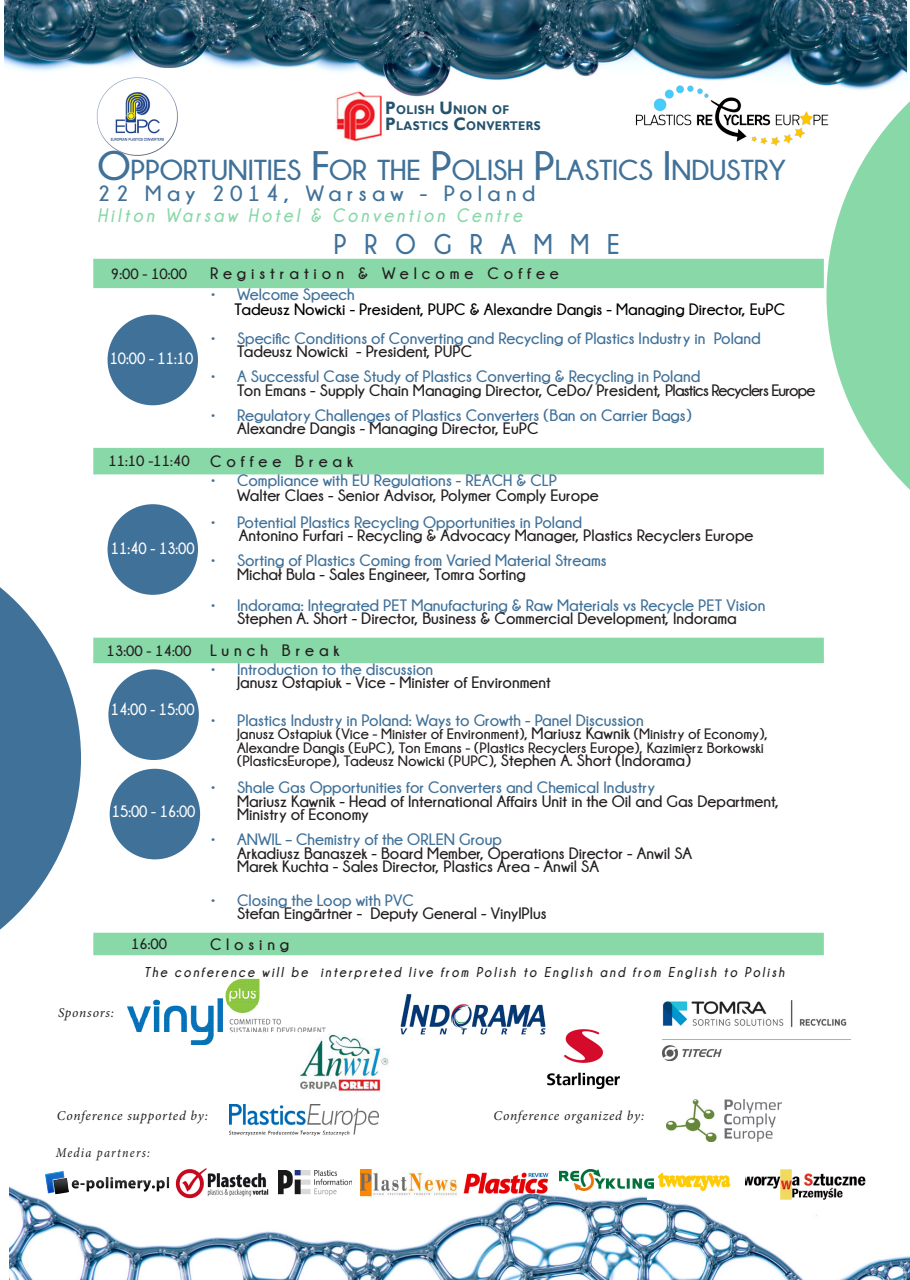
<style>
.page{position:relative;width:910px;height:1280px;background:#fff}
.page>*{position:absolute;margin:0;border:0;box-sizing:border-box;transform-origin:0 0}
.t1{font:700 28.8px "Champagne&Limousines";letter-spacing:-.005em;color:#407199}
.t2{font:700 28.5px "Champagne&Limousines";letter-spacing:.7em;color:#407199;scale:.9 1}
.t3{font:700 22.05px "Champagne&Limousines";letter-spacing:.24em;color:#407199}
.t4{font:italic 700 19.5px "Champagne&Limousines";letter-spacing:.19em;color:#88d8a8;scale:.9 1}
.t5{font:700 16.5px/13.5px "Champagne&Limousines";color:#231f20}
.t6{font:700 16.5px/13.5px "Champagne&Limousines";color:#407199}
.t7{font:700 16.5px "Champagne&Limousines";color:#000}
.t8{font:700 16.5px "Champagne&Limousines";letter-spacing:.3em;color:#231f20}
.t9{font:700 16.5px "Champagne&Limousines";color:#fff;scale:.9 1}
.t10{font:700 16.5px "Champagne&Limousines";letter-spacing:.29em;color:#231f20}
.t11{font:700 15px/13.5px "Champagne&Limousines";color:#231f20}
.t12{font:italic 700 14.25px "Champagne&Limousines";letter-spacing:.17em;color:#231f20;scale:.9 1}
.t13{font:italic 13.5px "Minion Pro";letter-spacing:.055em;color:#231f20}
.t14{font:italic 13.5px "Minion Pro";letter-spacing:.105em;color:#231f20;scale:.9 1}
.t15{font:700 12.6px/16.5px "Gill Sans";letter-spacing:.03em;color:#25536d;scale:.9 1}
.s1{font-size:18px}
.s2{font-size:41.1px}
.s3{color:#231f20}
.s4{color:#407199}
.s5{font-size:16.5px}
</style>
<div class="page">
<svg style="left:0;top:587px;width:81px;height:343px"></svg>
<svg style="left:826px;top:19px;width:84px;height:471px"></svg>
<img style="left:9px;top:1183px;width:901px;height:97px">
<img style="left:5px;top:0;width:901px;height:101px">
<img style="left:624px;top:70px;width:217px;height:97px">
<img style="left:72px;top:68px;width:109px;height:88px">
<img style="left:329px;top:90px;width:60px;height:52px">
<img style="left:173px;top:1168px;width:99px;height:33px">
<img style="left:744px;top:1170px;width:122px;height:29px">
<img style="left:648px;top:1172px;width:96px;height:27px">
<img style="left:360px;top:1170px;width:99px;height:27px">
<img style="left:559px;top:1170px;width:95px;height:20px">
<img style="left:279px;top:1171px;width:73px;height:24px">
<img style="left:463px;top:1172px;width:86px;height:21px">
<img style="left:42px;top:1168px;width:134px;height:31px">
<svg style="left:93px;top:259px;width:731px;height:696px"></svg>
<div style="left:108px;top:315px;width:90px;height:90px;background:#407199;border-radius:50%"></div>
<div style="left:108px;top:504px;width:90px;height:91px;background:#407199;border-radius:50%"></div>
<div style="left:108px;top:669px;width:91px;height:91px;background:#407199;border-radius:50%"></div>
<div style="left:110px;top:769px;width:90px;height:90px;background:#407199;border-radius:50%"></div>
<img style="left:127px;top:979px;width:208px;height:66px">
<img style="left:666px;top:1100px;width:115px;height:41px">
<img style="left:289px;top:1035px;width:100px;height:57px">
<img style="left:370px;top:994px;width:176px;height:45px">
<img style="left:663px;top:1000px;width:188px;height:61px">
<img style="left:548px;top:1029px;width:71px;height:59px">
<img style="left:230px;top:1105px;width:149px;height:31px">
<p class="t15" style="left:385px;top:101px;width:174px"><span class="s1">P</span>OLISH <span class="s1">U</span>NION OF<br><span class="s1">P</span>LASTICS <span class="s1">C</span>ONVERTERS</p>
<p class="t1" style="left:98px;top:154px;width:690px"><span class="s2">O</span>PPORTUNITIES <span class="s2">F</span>OR THE <span class="s2">P</span>OLISH <span class="s2">P</span>LASTICS <span class="s2">I</span> NDUSTRY</p>
<p class="t3" style="left:98px;top:181px;width:439px">22 May 2014, Warsaw - Poland</p>
<p class="t4" style="left:98px;top:205px;width:473px">Hilton Warsaw Hotel &amp; Convention Centre</p>
<p class="t2" style="left:334px;top:228px;width:319px">PROGRAMME</p>
<p class="t11" style="left:111px;top:267px;width:78px">9:00 - 10:00</p>
<p class="t8" style="left:210px;top:264px;width:350px">Registration &amp; Welcome Coffee</p>
<p class="t6" style="left:210px;top:287px;width:146px">• Welcome Speech</p>
<p class="t7" style="left:235px;top:300px;width:552px">Tadeusz Nowicki - President, PUPC &amp; Alexandre Dangis - Managing Director, EuPC</p>
<p class="t6" style="left:237px;top:331px;width:525px;text-indent:-27px">• Specific Conditions of Converting and Recycling of Plastics Industry in Poland<br><span class="s3">Tadeusz Nowicki - President, PUPC</span></p>
<p class="t5" style="left:237px;top:370px;width:580px;text-indent:-27px"><span class="s4">• A Successful Case Study of Plastics Converting &amp; Recycling in Poland<br></span>Ton Emans - Supply Chain Managing Director, CeDo/ President, Plastics Recyclers Europe</p>
<p class="t6" style="left:237px;top:408px;width:456px;text-indent:-27px">• Regulatory Challenges of Plastics Converters (Ban on Carrier Bags)<br><span class="s3">Alexandre Dangis - Managing Director, EuPC</span></p>
<p class="t11" style="left:108px;top:454px;width:83px">11:10 -11:40</p>
<p class="t8" style="left:210px;top:452px;width:145px">Coffee Break</p>
<p class="t5" style="left:237px;top:473px;width:363px;line-height:15px;text-indent:-27px"><span class="s4">• Compliance with EU Regulations - REACH &amp; CLP<br></span>Walter Claes - Senior Advisor, Polymer Comply Europe</p>
<p class="t6" style="left:210px;top:515px;width:373px">• Potential Plastics Recycling Opportunities in Poland</p>
<p class="t5" style="left:239px;top:528px;width:516px">Antonino Furfari - Recycling &amp; Advocacy Manager, Plastics Recyclers Europe</p>
<p class="t6" style="left:237px;top:554px;width:371px;text-indent:-27px">• Sorting of Plastics Coming from Varied Material Streams<br><span class="s3">Michał Bula - Sales Engineer, Tomra Sorting</span></p>
<p class="t6" style="left:210px;top:598px;width:557px;text-align:center">• Indorama: Integrated PET Manufacturing &amp; Raw Materials vs Recycle PET Vision<br><span class="s3">Stephen A. Short - Director, Business &amp; Commercial Development, Indorama</span></p>
<p class="t11" style="left:107px;top:644px;width:86px">13:00 - 14:00</p>
<p class="t8" style="left:210px;top:641px;width:131px">Lunch Break</p>
<p class="t5" style="left:237px;top:662px;width:315px;text-indent:-27px"><span class="s4">• Introduction to the discussion<br></span>Janusz Ostapiuk - Vice - Minister of Environment</p>
<p class="t6" style="left:210px;top:713px;width:435px">• Plastics Industry in Poland: Ways to Growth - Panel Discussion</p>
<p class="t11" style="left:237px;top:727px;width:532px">Janusz Ostapiuk (Vice - Minister of Environment), <span class="s5">Mariusz Kawnik</span> (Ministry of Economy),<br>Alexandre Dangis (EuPC), Ton Emans - (Plastics Recyclers Europe), Kazimierz Borkowski (PlasticsEurope), Tadeusz Nowicki (PUPC), <span class="s5">Stephen A. Short (Indorama)</span></p>
<p class="t5" style="left:237px;top:781px;width:543px;text-indent:-27px"><span class="s4">• Shale Gas Opportunities for Converters and Chemical Industry<br></span>Mariusz Kawnik - Head of International Affairs Unit in the Oil and Gas Department,<br>Ministry of Economy</p>
<p class="t5" style="left:237px;top:833px;width:457px;text-indent:-27px"><span class="s4">• ANWIL – Chemistry of the ORLEN Group<br></span>Arkadiusz Banaszek - Board Member, Operations Director - Anwil SA<br>Marek Kuchta - Sales Director, Plastics Area - Anwil SA</p>
<p class="t5" style="left:237px;top:893px;width:311px;text-indent:-27px"><span class="s4">• Closing the Loop with PVC<br></span>Stefan Eingärtner - Deputy General - VinylPlus</p>
<p class="t11" style="left:131px;top:937px;width:38px">16:00</p>
<p class="t10" style="left:210px;top:935px;width:81px">Closing</p>
<p class="t12" style="left:144px;top:964px;width:713px">The conference will be interpreted live from Polish to English and from English to Polish</p>
<p class="t9" style="left:110px;top:350px;width:95px">10:00 - 11:10</p>
<p class="t9" style="left:111px;top:539px;width:95px">11:40 - 13:00</p>
<p class="t9" style="left:111px;top:700px;width:95px">14:00 - 15:00</p>
<p class="t9" style="left:112px;top:802px;width:95px">15:00 - 16:00</p>
<p class="t13" style="left:58px;top:1003px;width:57px">Sponsors:</p>
<p class="t13" style="left:57px;top:1106px;width:153px">Conference supported by:</p>
<p class="t14" style="left:56px;top:1143px;width:106px">Media partners:</p>
<p class="t13" style="left:494px;top:1106px;width:152px">Conference organized by:</p>
</div>
